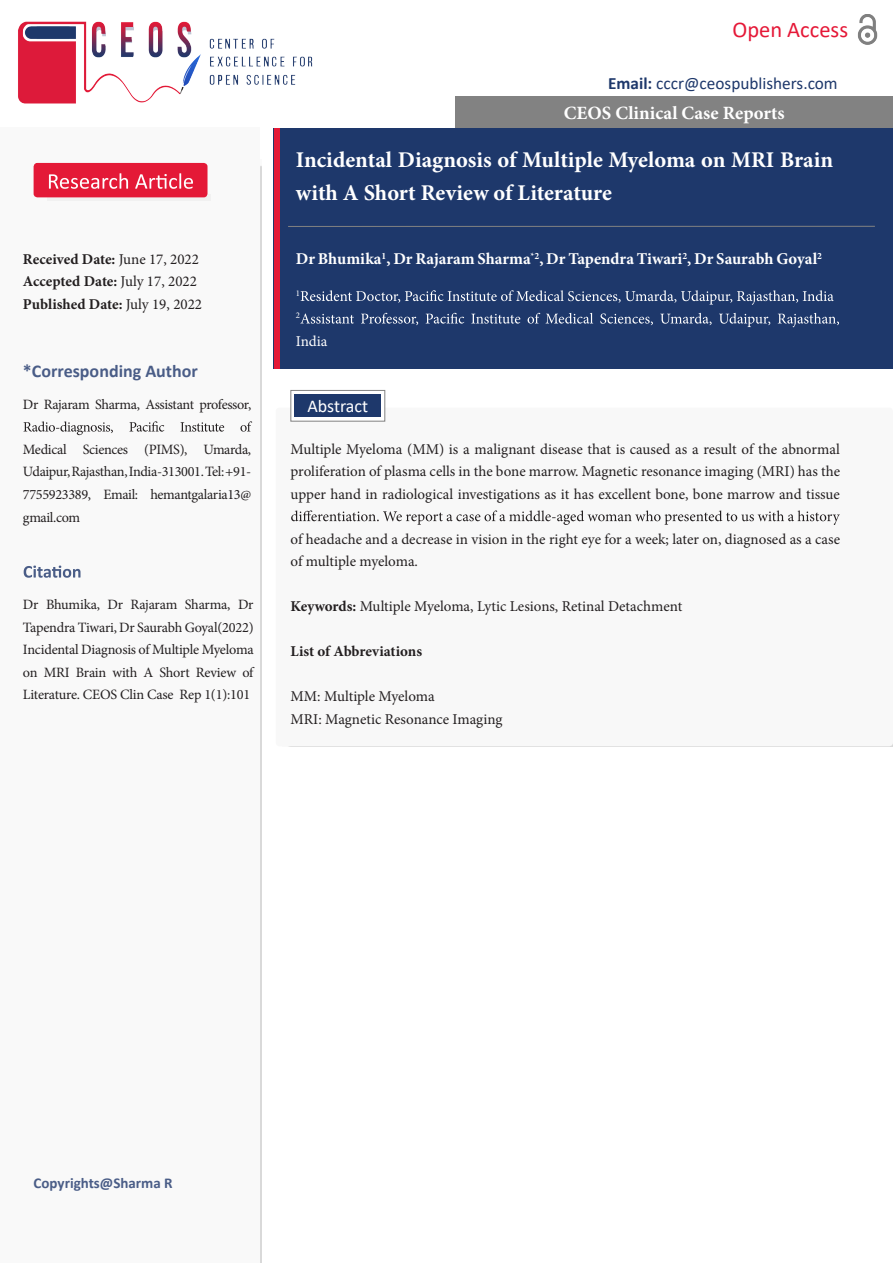
<style>
.page{position:relative;width:893px;height:1263px;background:#fff}
.page>*{position:absolute;margin:0;border:0;box-sizing:border-box;transform-origin:0 0}
.t1{font:700 22.5px/33px "Minion Pro";color:#fff}
.t2{font:22.5px "Calibri";color:#e51837}
.t3{font:700 18.75px "Minion Pro";color:#fff}
.t4{font:700 18px "Calibri";color:#4a5d87}
.t5{font:18px "Calibri";color:#fff}
.t6{font:17.25px "Calibri";color:#1e386b}
.t7{font:700 16.5px "Minion Pro";color:#fff}
.t8{font:15px/22.5px "Minion Pro";color:#231f20}
.t9{font:700 15px/22.5px "Minion Pro";color:#231f20}
.t10{font:700 15px "Calibri";color:#4a5d87}
.t11{font:15px "Minion Pro";color:#fff}
.t12{font:14.25px/22.5px "Minion Pro";letter-spacing:-.025em;color:#231f20;text-align:justify}
.t13{font:700 9.6px "Minion Pro";color:#fff}
.t14{font:8.7px "Minion Pro";color:#fff}
.s1{font-weight:700}
.s2{font-weight:400}
</style>
<div class="page">
<img style="left:857px;top:15px;width:21px;height:30px">
<div style="left:0;top:128px;width:259px;height:1135px;background:#f9f9f9"></div>
<svg style="left:35px;top:165px;width:173px;height:33px"></svg>
<div style="left:34px;top:163px;width:173px;height:34px;background:#e41937;border-radius:4px"></div>
<svg style="left:49px;top:173px;width:144px;height:16px"></svg>
<div style="left:456px;top:96px;width:437px;height:32px;background:#828282"></div>
<div style="left:274px;top:128px;width:619px;height:240px;background:#1e386b"></div>
<svg style="left:274px;top:128px;width:6px;height:240px"></svg>
<hr style="left:288px;top:226px;width:587px;height:1px;background:#828282">
<svg style="left:301px;top:290px;width:533px;height:15px"></svg>
<svg style="left:300px;top:313px;width:539px;height:14px"></svg>
<svg style="left:23px;top:421px;width:229px;height:14px"></svg>
<svg style="left:24px;top:566px;width:57px;height:12px"></svg>
<div style="left:276px;top:408px;width:617px;height:338px;background:#f8f8f8;border-radius:4px"></div>
<svg style="left:291px;top:390px;width:94px;height:31px"></svg>
<div style="left:294px;top:394px;width:87px;height:22px;background:#1e386b"></div>
<svg style="left:291px;top:510px;width:549px;height:15px"></svg>
<img style="left:18px;top:21px;width:295px;height:83px">
<h1 class="t2" style="left:732px;top:14px;width:117px">Open Access</h1>
<p class="t6" style="left:608px;top:71px;width:231px"><span class="s1">Email:</span> cccr@ceospublishers.com</p>
<p class="t3" style="left:564px;top:100px;width:222px">CEOS Clinical Case Reports</p>
<h1 class="t1" style="left:296px;top:143px;width:539px">Incidental Diagnosis of Multiple Myeloma on MRI Brain with A Short Review of Literature</h1>
<p class="t7" style="left:296px;top:247px;width:523px">Dr Bhumika<sup>1</sup>, Dr Rajaram Sharma<sup>*2</sup>, Dr Tapendra Tiwari<sup>2</sup>, Dr Saurabh Goyal</p>
<p class="t9" style="left:23px;top:247px;width:178px">Received Date: <span class="s2">June 17, 2022</span></p>
<p class="t13" style="left:817px;top:249px;width:6px">2</p>
<p class="t9" style="left:23px;top:270px;width:181px">Accepted Date: <span class="s2">July 17, 2022<br></span>Published Date: <span class="s2">July 19, 2022</span></p>
<p class="t14" style="left:296px;top:287px;width:6px">1</p>
<p class="t14" style="left:296px;top:310px;width:6px">2</p>
<p class="t11" style="left:296px;top:331px;width:33px">India</p>
<p class="t4" style="left:23px;top:359px;width:176px">*Corresponding Author</p>
<p class="t12" style="left:23px;top:393px;width:230px">Dr Rajaram Sharma, Assistant professor,</p>
<p class="t12" style="left:23px;top:438px;width:230px">Medical Sciences (PIMS), Umarda, Udaipur,Rajasthan,India-313001.Tel:+91- 7755923389, Email: hemantgalaria13@ gmail.com</p>
<p class="t12" style="left:23px;top:593px;width:232px">Dr Bhumika, Dr Rajaram Sharma, Dr Tapendra Tiwari, Dr Saurabh Goyal(2022)<br>Incidental Diagnosis of Multiple Myeloma on MRI Brain with A Short Review of Literature. CEOS Clin Case Rep 1(1):101</p>
<p class="t5" style="left:307px;top:393px;width:62px">Abstract</p>
<p class="t8" style="left:291px;top:438px;width:551px;text-align:justify">Multiple Myeloma (MM) is a malignant disease that is caused as a result of the abnormal proliferation of plasma cells in the bone marrow. Magnetic resonance imaging (MRI) has the upper hand in radiological investigations as it has excellent bone, bone marrow and tissue</p>
<p class="t8" style="left:291px;top:528px;width:551px">of headache and a decrease in vision in the right eye for a week; later on, diagnosed as a case of multiple myeloma.</p>
<p class="t8" style="left:291px;top:595px;width:393px"><span class="s1">Keywords:</span> Multiple Myeloma, Lytic Lesions, Retinal Detachment</p>
<p class="t9" style="left:291px;top:640px;width:133px">List of Abbreviations</p>
<p class="t8" style="left:291px;top:685px;width:213px">MM: Multiple Myeloma<br>MRI: Magnetic Resonance Imaging</p>
<p class="t10" style="left:34px;top:1172px;width:141px">Copyrights@Sharma R</p>
</div>
